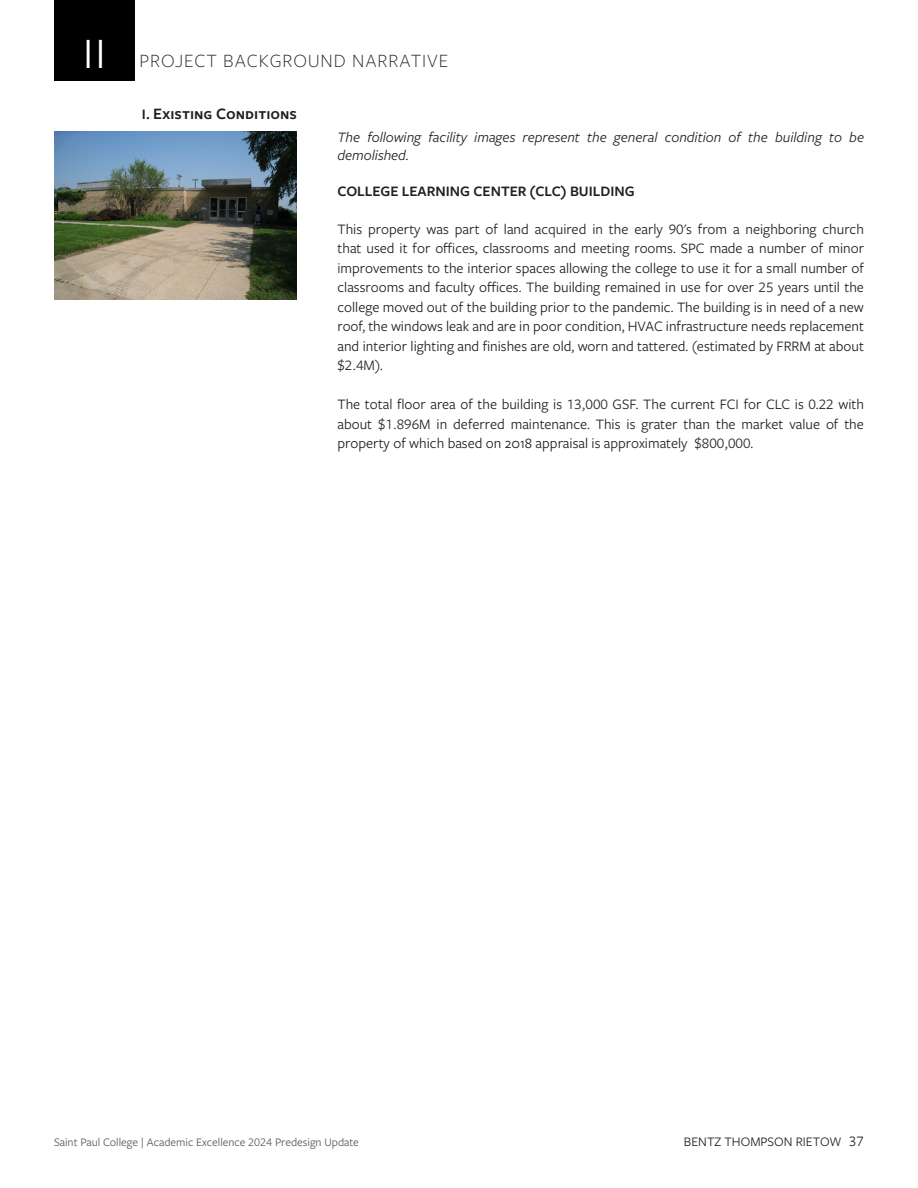
<style>
.page{position:relative;width:918px;height:1188px;background:#fff}
.page>*{position:absolute;margin:0;border:0;box-sizing:border-box;transform-origin:0 0}
.t1{font:45px "Freight Sans Pro";color:#fff}
.t2{font:300 19.5px "Freight Sans Pro";letter-spacing:.05em;color:#231f20}
.t3{font:600 16.5px "Freight Sans Pro";color:#231f20}
.t4{font:15px/19.5px "Freight Sans Pro";color:#231f20;text-align:justify}
.t5{font:italic 15px/18px "Freight Sans Pro";color:#231f20}
.t6{font:600 15px "Freight Sans Pro";color:#231f20}
.t7{font:13.5px "Freight Sans Pro";color:#231f20}
.t8{font:12px "Freight Sans Pro";color:#57585a}
.s1{font-size:15px}
</style>
<div class="page">
<div style="left:54px;top:0;width:81px;height:81px;background:#000"></div>
<img style="left:54px;top:132px;width:243px;height:167px">
<h1 class="t1" style="left:83px;top:23px;width:24px">II</h1>
<h2 class="t2" style="left:140px;top:48px;width:310px">PROJECT BACKGROUND NARRATIVE</h2>
<p class="t3" style="left:142px;top:103px;width:157px"><span class="s1">I.</span> Existing Conditions</p>
<p class="t5" style="left:338px;top:128px;width:528px">The following facility images represent the general condition of the building to be demolished.</p>
<p class="t6" style="left:338px;top:181px;width:299px">COLLEGE LEARNING CENTER (CLC) BUILDING</p>
<p class="t4" style="left:338px;top:218px;width:528px">This property was part of land acquired in the early 90's from a neighboring church that used it for offices, classrooms and meeting rooms. SPC made a number of minor improvements to the interior spaces allowing the college to use it for a small number of classrooms and faculty offices. The building remained in use for over 25 years until the college moved out of the building prior to the pandemic. The building is in need of a new roof, the windows leak and are in poor condition, HVAC infrastructure needs replacement and interior lighting and finishes are old, worn and tattered. (estimated by FRRM at about $2.4M).</p>
<p class="t4" style="left:338px;top:394px;width:528px">The total floor area of the building is 13,000 GSF. The current FCI for CLC is 0.22 with about $1.896M in deferred maintenance. This is grater than the market value of the property of which based on 2018 appraisal is approximately $800,000.</p>
<p class="t8" style="left:54px;top:1134px;width:306px">Saint Paul College | Academic Excellence 2024 Predesign Update</p>
<p class="t7" style="left:684px;top:1133px;width:182px">BENTZ THOMPSON RIETOW <span class="s1">37</span></p>
</div>
